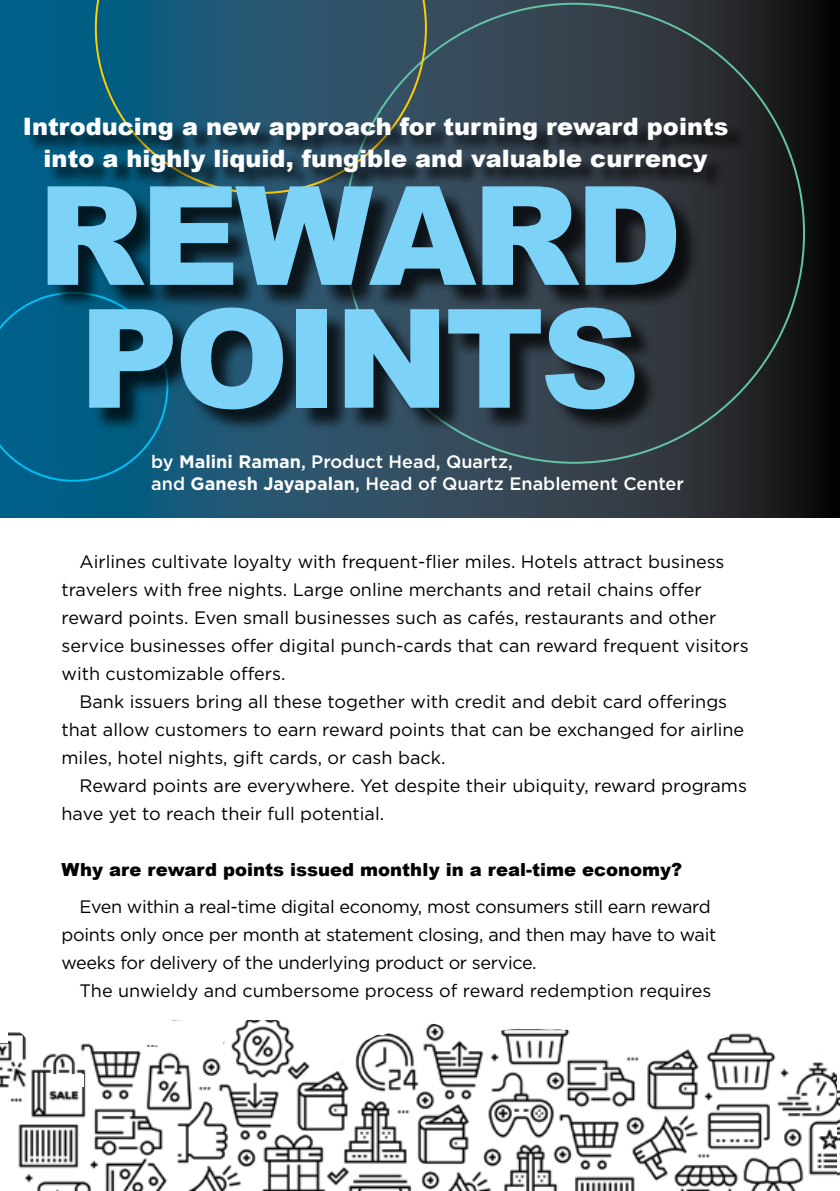
<style>
.page{position:relative;width:840px;height:1191px;background:#fff}
.page>*{position:absolute;margin:0;border:0;box-sizing:border-box;transform-origin:0 0}
.t1{font:900 137.6px/122.8px "Arial";letter-spacing:-.03em;color:#7cd3f7;text-align:center}
.t2{font:900 24px/32px "Arial";color:#fff;text-align:center}
.t3{font:18px/28px "Gotham";color:#000}
.t4{font:18px/28px "Gotham";letter-spacing:-.02em;color:#000}
.t5{font:500 18px/21.6px "Gotham";color:#fff}
.t6{font:900 18px "Arial";color:#000}
.s1{font-weight:700}
</style>
<div class="page">
<svg style="left:0;top:0;width:839px;height:518px;background:#213946"></svg>
<svg style="left:95px;top:0;width:331px;height:120px;background:#245871"></svg>
<svg style="left:0;top:292px;width:168px;height:190px;background:#00618a"></svg>
<div style="left:50px;top:190px;width:650px;height:244px;background:#000;opacity:.75"></div>
<div style="left:27px;top:120px;width:719px;height:72px;background:#000;opacity:.75"></div>
<svg style="left:836px;top:1073px;width:3px;height:103px"></svg>
<img style="left:57px;top:1069px;width:779px;height:122px">
<svg style="left:57px;top:1020px;width:771px;height:49px"></svg>
<div style="left:51px;top:1074px;width:32px;height:13px;background:#fff"></div>
<svg style="left:0;top:1032px;width:57px;height:159px"></svg>
<h2 class="t2" style="left:23px;top:110px;width:706px">Introducing a new approach for turning reward points into a highly liquid, fungible and valuable currency</h2>
<h1 class="t1" style="left:37px;top:176px;width:646px">REWARD<br>POINTS</h1>
<p class="t5" style="left:151px;top:451px;width:534px">by <span class="s1">Malini Raman</span>, Product Head, Quartz,<br>and <span class="s1">Ganesh Jayapalan</span>, Head of Quartz Enablement Center</p>
<p class="t3" style="left:61px;top:547px;width:688px;text-indent:18px">Airlines cultivate loyalty with frequent-flier miles. Hotels attract business travelers with free nights. Large online merchants and retail chains offer reward points. Even small businesses such as cafés, restaurants and other service businesses offer digital punch-cards that can reward frequent visitors with customizable offers.</p>
<p class="t3" style="left:61px;top:687px;width:684px;text-indent:18px">Bank issuers bring all these together with credit and debit card offerings that allow customers to earn reward points that can be exchanged for airline miles, hotel nights, gift cards, or cash back.</p>
<p class="t3" style="left:61px;top:771px;width:686px;text-indent:18px">Reward points are everywhere. Yet despite their ubiquity, reward programs have yet to reach their full potential.</p>
<p class="t6" style="left:61px;top:860px;width:622px">Why are reward points issued monthly in a real-time economy?</p>
<p class="t4" style="left:61px;top:893px;width:656px;text-indent:18px">Even within a real-time digital economy, most consumers still earn reward points only once per month at statement closing, and then may have to wait weeks for delivery of the underlying product or service.</p>
<p class="t3" style="left:79px;top:977px;width:633px">The unwieldy and cumbersome process of reward redemption requires</p>
</div>
